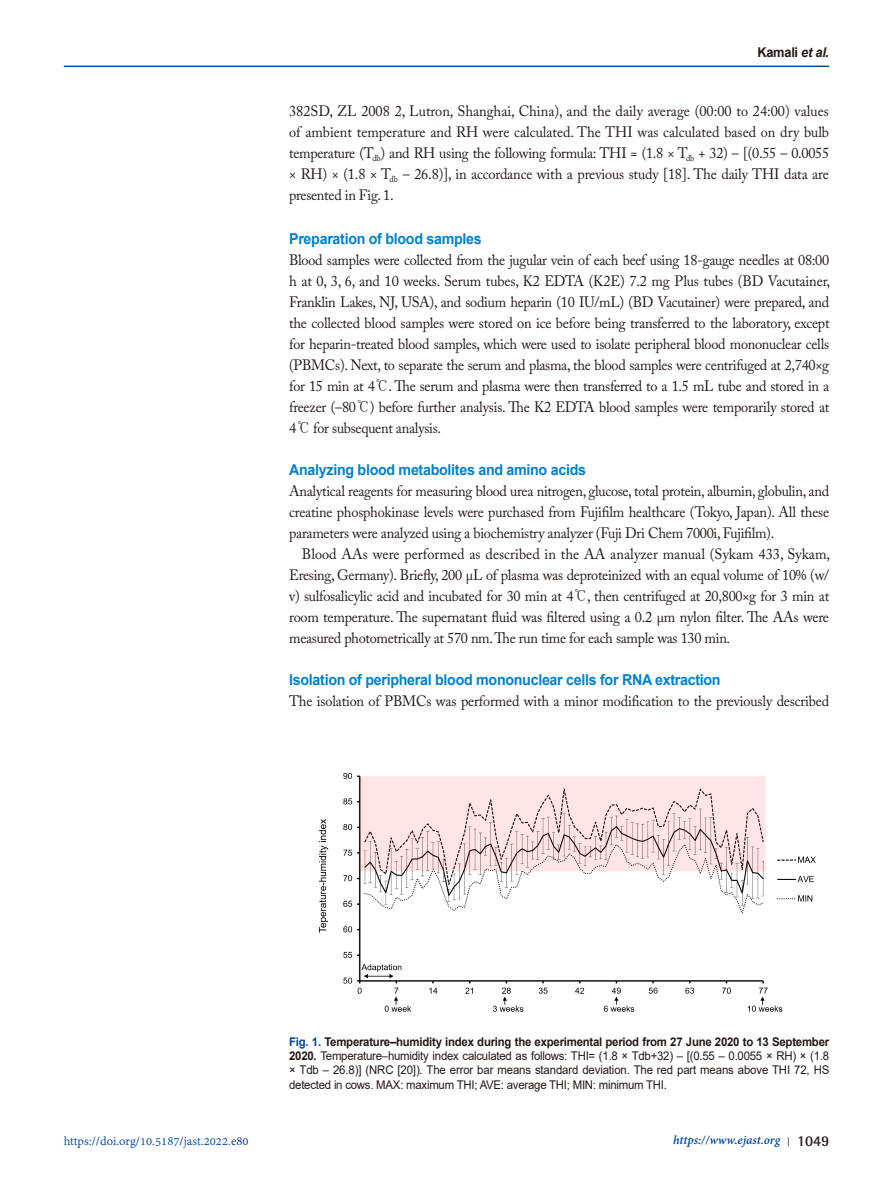
<style>
.page{position:relative;width:893px;height:1191px;background:#fff}
.page>*{position:absolute;margin:0;border:0;box-sizing:border-box;transform-origin:0 0}
.표준{font:15px/21px "Adobe Caslon Pro";letter-spacing:-.015em;color:#231916;text-align:justify;scale:.95 1}
.heading_2nd{font:700 15px "Arial";letter-spacing:-.02em;color:#0081cc;scale:.95 1}
.t1{font:13.5px "Adobe Devanagari";color:#00479d}
.t2{font:italic 700 13.5px "Adobe Devanagari";color:#00479d}
.t3{font:700 13.5px "Arial";letter-spacing:-.02em;color:#231916;scale:.95 1}
.t4{font:12px/14.4px "Arial";letter-spacing:-.02em;color:#231916;text-align:justify;scale:.95 1}
.s1{font-style:italic}
.s2{font-family:"Adobe Myungjo Std";font-weight:500}
.s3{font-weight:700;color:#00479d}
.s4{font-weight:700}
.s5{color:#0d3488}
.s6{font-family:"Shonar Bangla";font-style:normal;font-size:12px;color:#231916}
.s7{font-family:"Rotis Semi Sans Std";font-style:normal;font-size:15px;color:#231916}
</style>
<div class="page">
<hr style="left:64px;top:66px;width:765px;height:1px;background:#00479d">
<img style="left:319px;top:772px;width:497px;height:240px">
<p class="t3" style="left:757px;top:42px;width:77px">Kamali <span class="s1">et al.</span></p>
<p class="표준" style="left:289px;top:100px;width:570px">382SD, ZL 2008 2, Lutron, Shanghai, China), and the daily average (00:00 to 24:00) values of ambient temperature and RH were calculated. The THI was calculated based on dry bulb temperature (T<sub>db</sub>) and RH using the following formula: THI = (1.8 × T<sub>db</sub> + 32) – [(0.55 – 0.0055 × RH) × (1.8 × T<sub>db</sub> – 26.8)], in accordance with a previous study [18]. The daily THI data are presented in Fig. 1.</p>
<p class="heading_2nd" style="left:289px;top:228px;width:204px">Preparation of blood samples</p>
<p class="표준" style="left:289px;top:249px;width:571px">Blood samples were collected from the jugular vein of each beef using 18-gauge needles at 08:00 h at 0, 3, 6, and 10 weeks. Serum tubes, K2 EDTA (K2E) 7.2 mg Plus tubes (BD Vacutainer, Franklin Lakes, NJ, USA), and sodium heparin (10 IU/mL) (BD Vacutainer) were prepared, and the collected blood samples were stored on ice before being transferred to the laboratory, except for heparin-treated blood samples, which were used to isolate peripheral blood mononuclear cells (PBMCs). Next, to separate the serum and plasma, the blood samples were centrifuged at 2,740×g for 15 min at 4<span class="s2">℃</span>. The serum and plasma were then transferred to a 1.5 mL tube and stored in a freezer (–80<span class="s2">℃</span>) before further analysis. The K2 EDTA blood samples were temporarily stored at 4<span class="s2">℃</span> for subsequent analysis.</p>
<p class="heading_2nd" style="left:289px;top:459px;width:314px">Analyzing blood metabolites and amino acids</p>
<p class="표준" style="left:289px;top:480px;width:570px">Analytical reagents for measuring blood urea nitrogen, glucose, total protein, albumin, globulin, and creatine phosphokinase levels were purchased from Fujifilm healthcare (Tokyo, Japan). All these parameters were analyzed using a biochemistry analyzer (Fuji Dri Chem 7000i, Fujifilm).</p>
<p class="표준" style="left:289px;top:543px;width:571px;text-indent:13px">Blood AAs were performed as described in the AA analyzer manual (Sykam 433, Sykam, Eresing, Germany). Briefly, 200 µL of plasma was deproteinized with an equal volume of 10% (w/ v) sulfosalicylic acid and incubated for 30 min at 4<span class="s2">℃</span>, then centrifuged at 20,800×g for 3 min at room temperature. The supernatant fluid was filtered using a 0.2 µm nylon filter. The AAs were measured photometrically at 570 nm. The run time for each sample was 130 min.</p>
<p class="heading_2nd" style="left:289px;top:669px;width:456px">Isolation of peripheral blood mononuclear cells for RNA extraction</p>
<p class="표준" style="left:289px;top:690px;width:570px">The isolation of PBMCs was performed with a minor modification to the previously described</p>
<p class="t4" style="left:289px;top:1034px;width:570px"><span class="s3">Fig. 1.</span> <span class="s4">Temperature–humidity index during the experimental period from 27 June 2020 to 13 September 2020.</span> Temperature–humidity index calculated as follows: THI= (1.8 × Tdb+32) – [(0.55 – 0.0055 × RH) × (1.8 × Tdb – 26.8)] (NRC [20]). The error bar means standard deviation. The red part means above THI 72, HS detected in cows. MAX: maximum THI; AVE: average THI; MIN: minimum THI.</p>
<p class="t1" style="left:64px;top:1133px;width:186px">https://doi.org/10.5187/jast.2022.<span class="s5">e80</span></p>
<p class="t2" style="left:673px;top:1132px;width:157px">https://www.ejast.org <span class="s6">|</span> <span class="s7">1049</span></p>
</div>
